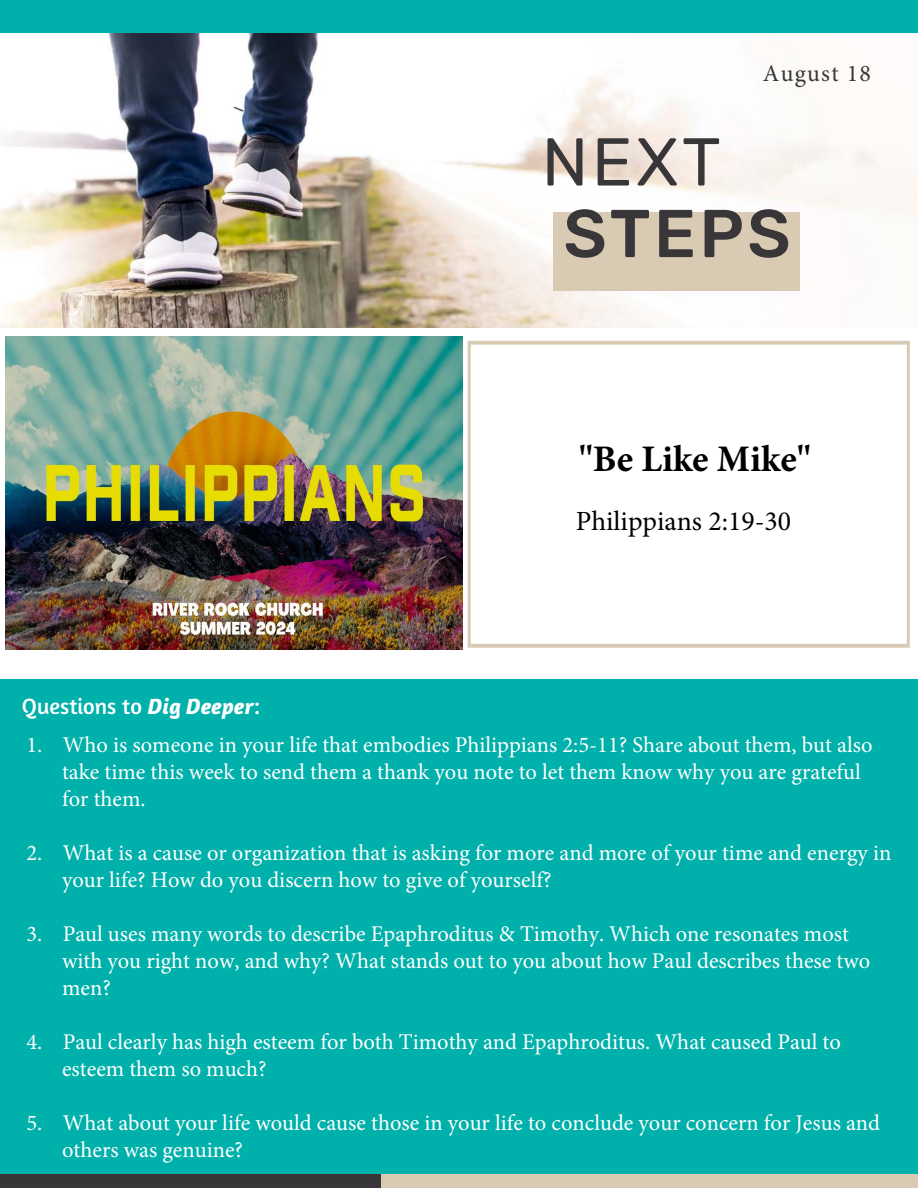
<style>
.page{position:relative;width:918px;height:1188px;background:#fff}
.page>*{position:absolute;margin:0;border:0;box-sizing:border-box;transform-origin:0 0}
.t1{font:500 67.5px "Rubik";letter-spacing:.05em;color:#383638}
.t2{font:67.5px "Rubik";color:#383638}
.t3{font:700 37.5px "Minion Pro";color:#000}
.t4{font:27.75px "Minion Pro";color:#000}
.t5{font:24px "Minion Pro";letter-spacing:.055em;color:#383638}
.t6{font:22.5px/27px "Minion Pro";color:#fff}
.t7{font:22.5px "Amaranth";color:#fff}
.s1{font-weight:700;font-style:italic}
</style>
<div class="page">
<div style="left:0;top:0;width:918px;height:54px;background:#00b0aa"></div>
<img style="left:0;top:33px;width:918px;height:294px">
<svg style="left:468px;top:341px;width:442px;height:307px"></svg>
<div style="left:553px;top:212px;width:247px;height:79px;background:#d9cbb3"></div>
<div style="left:0;top:679px;width:918px;height:509px;background:#00b0ab"></div>
<div style="left:380px;top:1174px;width:538px;height:14px;background:#d9cbb3"></div>
<div style="left:0;top:1174px;width:380px;height:14px;background:#383638"></div>
<img style="left:6px;top:337px;width:456px;height:313px">
<h1 class="t2" style="left:542px;top:124px;width:181px">NEXT</h1>
<p class="t5" style="left:763px;top:57px;width:110px">August 18</p>
<h1 class="t1" style="left:563px;top:195px;width:229px">STEPS</h1>
<h2 class="t3" style="left:579px;top:433px;width:234px">"Be Like Mike"</h2>
<p class="t4" style="left:576px;top:503px;width:217px">Philippians 2:19-30</p>
<p class="t7" style="left:22px;top:693px;width:240px">Questions to <span class="s1">Dig Deeper</span>:</p>
<p class="t6" style="left:62px;top:731px;width:812px;text-indent:-36px">1. Who is someone in your life that embodies Philippians 2:5-11? Share about them, but also take time this week to send them a thank you note to let them know why you are grateful for them.</p>
<p class="t6" style="left:62px;top:839px;width:831px;text-indent:-36px">2. What is a cause or organization that is asking for more and more of your time and energy in your life? How do you discern how to give of yourself?</p>
<p class="t6" style="left:62px;top:920px;width:810px;text-indent:-36px">3. Paul uses many words to describe Epaphroditus &amp; Timothy. Which one resonates most with you right now, and why? What stands out to you about how Paul describes these two men?</p>
<p class="t6" style="left:62px;top:1028px;width:780px;text-indent:-36px">4. Paul clearly has high esteem for both Timothy and Epaphroditus. What caused Paul to esteem them so much?</p>
<p class="t6" style="left:62px;top:1109px;width:820px;text-indent:-36px">5. What about your life would cause those in your life to conclude your concern for Jesus and others was genuine?</p>
</div>
